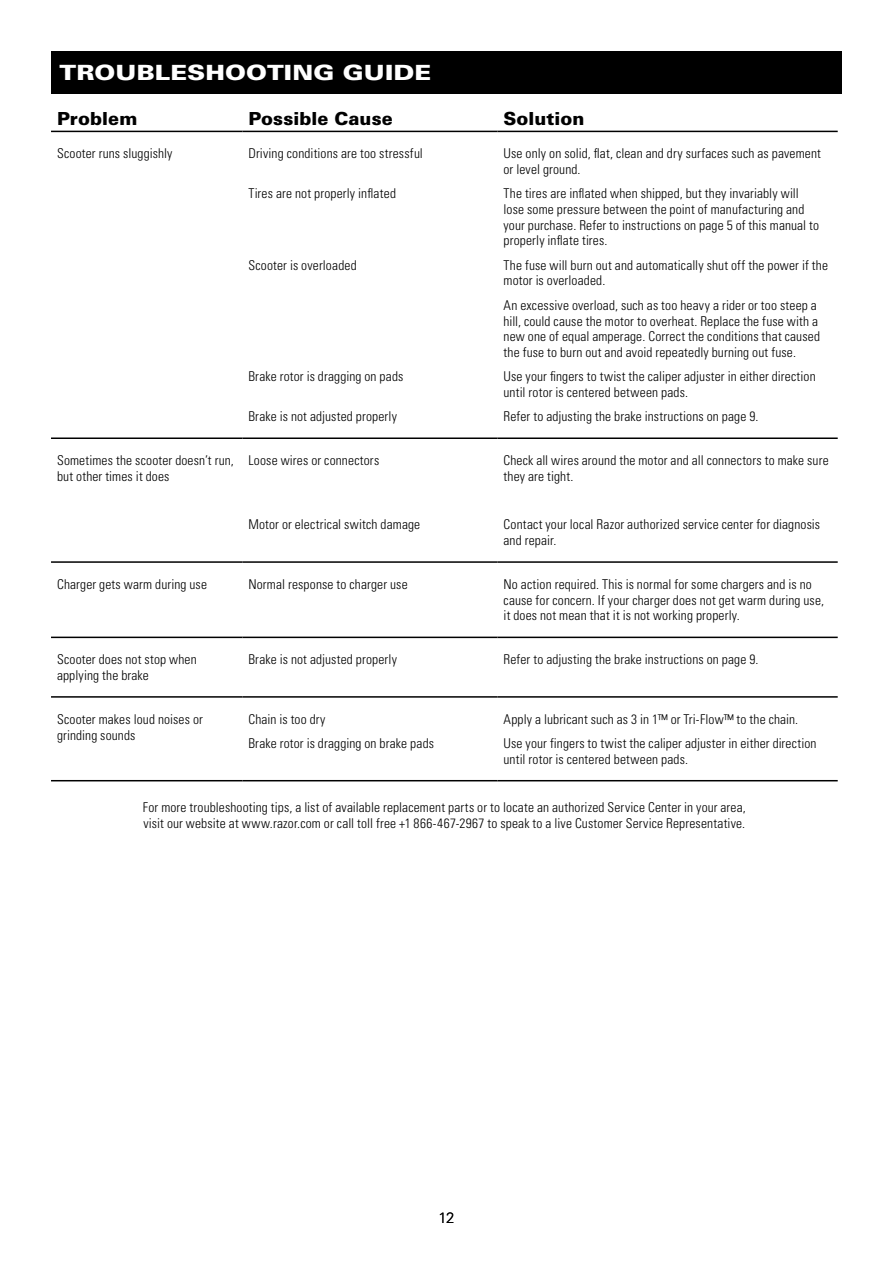
<style>
.page{position:relative;width:893px;height:1263px;background:#fff}
.page>*{position:absolute;margin:0;border:0;box-sizing:border-box;transform-origin:0 0}
.t1{font:900 21px "Univers LT Std";letter-spacing:.005em;color:#fff;scale:1.2 1}
.t2{font:900 18px "Univers LT Std";color:#000}
.t3{font:300 15px "Univers LT Std";color:#000}
.t4{font:300 condensed 13.5px/15.8px "Univers LT Std";letter-spacing:.01em;color:#000}
</style>
<div class="page">
<div style="left:51px;top:51px;width:791px;height:43px;background:#000"></div>
<hr style="left:51px;top:131px;width:191px;height:1px;background:#000">
<hr style="left:242px;top:131px;width:255px;height:1px;background:#000">
<hr style="left:497px;top:131px;width:341px;height:1px;background:#000">
<hr style="left:51px;top:437px;width:191px;height:2px;background:#000">
<hr style="left:242px;top:437px;width:255px;height:2px;background:#000">
<hr style="left:497px;top:437px;width:341px;height:2px;background:#000">
<hr style="left:51px;top:561px;width:191px;height:2px;background:#000">
<hr style="left:242px;top:561px;width:255px;height:2px;background:#000">
<hr style="left:497px;top:561px;width:341px;height:2px;background:#000">
<hr style="left:51px;top:637px;width:191px;height:1px;background:#000">
<hr style="left:242px;top:637px;width:255px;height:1px;background:#000">
<hr style="left:497px;top:637px;width:341px;height:1px;background:#000">
<hr style="left:51px;top:696px;width:191px;height:2px;background:#000">
<hr style="left:242px;top:696px;width:255px;height:2px;background:#000">
<hr style="left:497px;top:696px;width:341px;height:2px;background:#000">
<hr style="left:51px;top:780px;width:191px;height:1px;background:#000">
<hr style="left:242px;top:780px;width:255px;height:1px;background:#000">
<hr style="left:497px;top:780px;width:341px;height:1px;background:#000">
<h1 class="t1" style="left:60px;top:59px;width:311px">TROUBLESHOOTING GUIDE</h1>
<h2 class="t2" style="left:57px;top:108px;width:82px">Problem</h2>
<h2 class="t2" style="left:248px;top:108px;width:146px">Possible Cause</h2>
<h2 class="t2" style="left:503px;top:108px;width:82px">Solution</h2>
<p class="t4" style="left:57px;top:146px;width:117px">Scooter runs sluggishly</p>
<p class="t4" style="left:248px;top:146px;width:176px">Driving conditions are too stressful</p>
<p class="t4" style="left:248px;top:186px;width:149px">Tires are not properly inflated</p>
<h1 class="t1" style="left:60px;top:59px;width:119px">HEADLINE</h1>
<p class="t4" style="left:503px;top:146px;width:319px">Use only on solid, flat, clean and dry surfaces such as pavement or level ground.</p>
<p class="t4" style="left:503px;top:186px;width:317px">The tires are inflated when shipped, but they invariably will lose some pressure between the point of manufacturing and your purchase. Refer to instructions on page 5 of this manual to properly inflate tires.</p>
<p class="t4" style="left:503px;top:257px;width:326px">The fuse will burn out and automatically shut off the power if the motor is overloaded.</p>
<p class="t4" style="left:503px;top:297px;width:318px">An excessive overload, such as too heavy a rider or too steep a hill, could cause the motor to overheat. Replace the fuse with a new one of equal amperage. Correct the conditions that caused the fuse to burn out and avoid repeatedly burning out fuse.</p>
<p class="t4" style="left:503px;top:369px;width:314px">Use your fingers to twist the caliper adjuster in either direction until rotor is centered between pads.</p>
<p class="t4" style="left:503px;top:409px;width:256px">Refer to adjusting the brake instructions on page 9.</p>
<p class="t4" style="left:248px;top:257px;width:110px">Scooter is overloaded</p>
<p class="t4" style="left:248px;top:369px;width:157px">Brake rotor is dragging on pads</p>
<p class="t4" style="left:248px;top:409px;width:150px">Brake is not adjusted properly</p>
<p class="t4" style="left:57px;top:452px;width:178px">Sometimes the scooter doesn’t run, but other times it does</p>
<p class="t4" style="left:248px;top:452px;width:132px">Loose wires or connectors</p>
<p class="t4" style="left:248px;top:517px;width:173px">Motor or electrical switch damage</p>
<p class="t4" style="left:503px;top:452px;width:327px">Check all wires around the motor and all connectors to make sure they are tight.</p>
<p class="t4" style="left:503px;top:517px;width:318px">Contact your local Razor authorized service center for diagnosis and repair.</p>
<p class="t4" style="left:57px;top:576px;width:152px">Charger gets warm during use</p>
<p class="t4" style="left:248px;top:576px;width:161px">Normal response to charger use</p>
<p class="t4" style="left:503px;top:576px;width:322px">No action required. This is normal for some chargers and is no cause for concern. If your charger does not get warm during use, it does not mean that it is not working properly.</p>
<p class="t4" style="left:57px;top:652px;width:141px">Scooter does not stop when applying the brake</p>
<p class="t4" style="left:248px;top:652px;width:150px">Brake is not adjusted properly</p>
<p class="t4" style="left:503px;top:652px;width:256px">Refer to adjusting the brake instructions on page 9.</p>
<p class="t4" style="left:57px;top:711px;width:147px">Scooter makes loud noises or grinding sounds</p>
<p class="t4" style="left:248px;top:707px;width:187px;line-height:24.3px">Chain is too dry<br>Brake rotor is dragging on brake pads</p>
<p class="t4" style="left:503px;top:707px;width:314px;line-height:24.3px">Apply a lubricant such as 3 in 1™ or Tri-Flow™ to the chain.<br>Use your fingers to twist the caliper adjuster in either direction</p>
<p class="t4" style="left:503px;top:751px;width:186px">until rotor is centered between pads.</p>
<p class="t4" style="left:143px;top:800px;width:604px">For more troubleshooting tips, a list of available replacement parts or to locate an authorized Service Center in your area, visit our website at www.razor.com or call toll free +1 866-467-2967 to speak to a live Customer Service Representative.</p>
<p class="t3" style="left:438px;top:1208px;width:17px">12</p>
</div>
